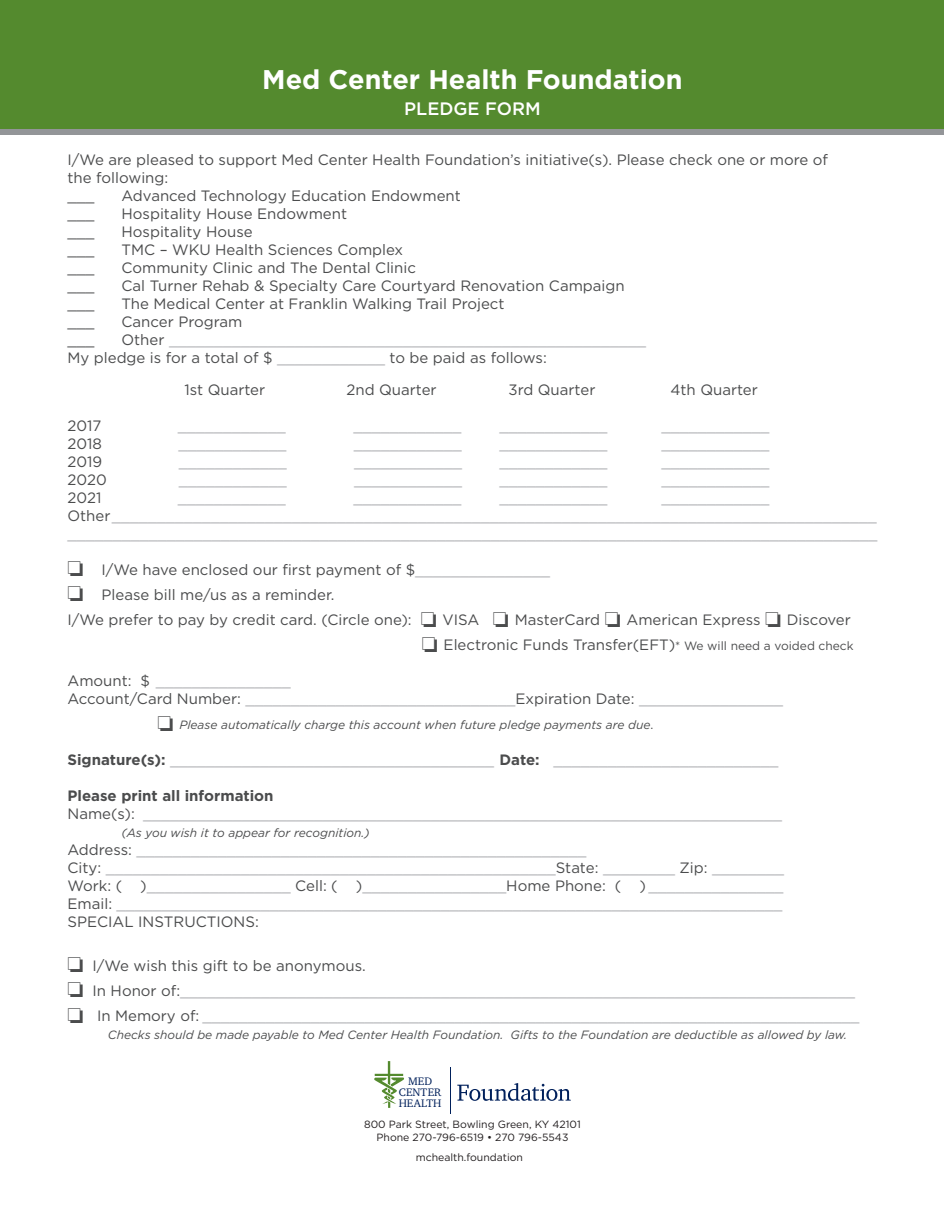
<style>
.page{position:relative;width:945px;height:1215px;background:#fff}
.page>*{position:absolute;margin:0;border:0;box-sizing:border-box;transform-origin:0 0}
.t1{font:700 27px "Gotham";color:#fff}
.t2{font:500 18px "Gotham";color:#fff}
.t3{font:15px/18px "Gotham";color:#a8a9ad}
.t4{font:15px/25.2px "Gotham";color:#4b4c4d;text-align:right}
.t5{font:700 15px "Gotham";color:#4b4c4d}
.t6{font:italic 12px "Gotham";color:#4b4c4d}
.t7{font:11.25px/11.1px "Charter ITC Std";color:#00205b;text-align:center}
.t8{font:10.5px "Gotham";color:#231f20}
.s1{color:#4b4c4d}
.s2{color:#a8a9ad}
.s3{font-size:12px}
.s4{font-style:normal}
.s5{font-weight:700;color:#4b4c4d}
</style>
<div class="page">
<div style="left:1px;top:1px;width:943px;height:134px;background:linear-gradient(to right,#939598,#939598)"></div>
<div style="left:1px;top:0;width:943px;height:128px;background:#548a2e"></div>
<svg style="left:374px;top:1061px;width:30px;height:47px"></svg>
<svg style="left:457px;top:1083px;width:114px;height:18px"></svg>
<hr style="left:450px;top:1068px;width:1px;height:46px;background:#00205b">
<p class="t1" style="left:262px;top:62px;width:422px">Med Center Health Foundation</p>
<p class="t2" style="left:404px;top:96px;width:138px">PLEDGE FORM</p>
<p class="t4" style="left:68px;top:147px;width:762px">I/We are pleased to support Med Center Health Foundation’s initiative(s). Please check one or more of</p>
<p class="t4" style="left:68px;top:165px;width:102px">the following:</p>
<p class="t4" style="left:68px;top:183px;width:28px">___</p>
<p class="t4" style="left:122px;top:183px;width:341px">Advanced Technology Education Endowment</p>
<p class="t4" style="left:68px;top:201px;width:28px">___</p>
<p class="t4" style="left:122px;top:201px;width:227px">Hospitality House Endowment</p>
<p class="t4" style="left:68px;top:219px;width:28px">___</p>
<p class="t4" style="left:122px;top:219px;width:133px">Hospitality House</p>
<p class="t4" style="left:68px;top:237px;width:28px">___</p>
<p class="t4" style="left:122px;top:237px;width:283px">TMC – WKU Health Sciences Complex</p>
<p class="t4" style="left:68px;top:255px;width:28px">___</p>
<p class="t4" style="left:122px;top:255px;width:296px">Community Clinic and The Dental Clinic</p>
<p class="t4" style="left:68px;top:273px;width:28px">___</p>
<p class="t4" style="left:122px;top:273px;width:505px">Cal Turner Rehab &amp; Specialty Care Courtyard Renovation Campaign</p>
<p class="t4" style="left:68px;top:291px;width:28px">___</p>
<p class="t4" style="left:122px;top:291px;width:385px">The Medical Center at Franklin Walking Trail Project</p>
<p class="t4" style="left:68px;top:309px;width:28px">___</p>
<p class="t4" style="left:122px;top:309px;width:122px">Cancer Program</p>
<p class="t3" style="left:122px;top:331px;width:526px"><span class="s1">Other</span> _____________________________________________________</p>
<p class="t4" style="left:68px;top:345px;width:481px">My pledge is for a total of $ <span class="s2">____________</span> to be paid as follows:</p>
<p class="t4" style="left:68px;top:327px;width:28px">___</p>
<p class="t4" style="left:184px;top:377px;width:82px">1st Quarter</p>
<p class="t4" style="left:346px;top:377px;width:92px">2nd Quarter</p>
<p class="t4" style="left:508px;top:377px;width:88px">3rd Quarter</p>
<p class="t4" style="left:670px;top:377px;width:89px">4th Quarter</p>
<p class="t4" style="left:68px;top:413px;width:35px">2017</p>
<p class="t3" style="left:178px;top:417px;width:110px">____________</p>
<p class="t3" style="left:353px;top:417px;width:110px">____________</p>
<p class="t3" style="left:499px;top:417px;width:109px">____________</p>
<p class="t3" style="left:661px;top:417px;width:109px">____________</p>
<p class="t4" style="left:68px;top:431px;width:36px">2018</p>
<p class="t3" style="left:178px;top:435px;width:110px">____________</p>
<p class="t3" style="left:354px;top:435px;width:110px">____________</p>
<p class="t3" style="left:499px;top:435px;width:109px">____________</p>
<p class="t3" style="left:661px;top:435px;width:109px">____________</p>
<p class="t4" style="left:68px;top:449px;width:36px">2019</p>
<p class="t3" style="left:179px;top:453px;width:110px">____________</p>
<p class="t3" style="left:354px;top:453px;width:110px">____________</p>
<p class="t3" style="left:499px;top:453px;width:109px">____________</p>
<p class="t3" style="left:661px;top:453px;width:109px">____________</p>
<p class="t4" style="left:68px;top:467px;width:41px">2020</p>
<p class="t3" style="left:179px;top:471px;width:110px">____________</p>
<p class="t3" style="left:354px;top:471px;width:110px">____________</p>
<p class="t3" style="left:500px;top:471px;width:109px">____________</p>
<p class="t3" style="left:661px;top:471px;width:109px">____________</p>
<p class="t4" style="left:68px;top:485px;width:35px">2021</p>
<p class="t3" style="left:68px;top:489px;width:811px;text-indent:594px">____________<br><span class="s1">Other</span>_____________________________________________________________________________________ __________________________________________________________________________________________</p>
<p class="t4" style="left:68px;top:556px;width:484px">❏ I/We have enclosed our first payment of $<span class="s2">_______________</span></p>
<p class="t4" style="left:68px;top:582px;width:268px">❏ Please bill me/us as a reminder.</p>
<p class="t4" style="left:68px;top:607px;width:788px">I/We prefer to pay by credit card. (Circle one): ❏ VISA ❏ MasterCard ❏ American Express ❏ Discover ❏ Electronic Funds Transfer(EFT)<span class="s3">* We will need a voided check</span></p>
<p class="t3" style="left:68px;top:672px;width:225px"><span class="s1">Amount: $</span> _______________</p>
<p class="t3" style="left:68px;top:690px;width:717px"><span class="s1">Account/Card Number:</span> ______________________________<span class="s1">Expiration Date:</span> ________________</p>
<p class="t6" style="left:157px;top:717px;width:497px">❏ Please automatically charge this account when future pledge payments are due<span class="s4">.</span></p>
<p class="t3" style="left:68px;top:751px;width:712px"><span class="s5">Signature(s):</span> ____________________________________ <span class="s5">Date:</span> _________________________</p>
<p class="t5" style="left:68px;top:786px;width:208px">Please print all information</p>
<p class="t3" style="left:68px;top:805px;width:716px"><span class="s1">Name(s):</span> _______________________________________________________________________</p>
<p class="t6" style="left:122px;top:825px;width:250px">(As you wish it to appear for recognition.)</p>
<p class="t3" style="left:68px;top:841px;width:521px"><span class="s1">Address:</span> __________________________________________________</p>
<p class="t3" style="left:68px;top:859px;width:718px"><span class="s1">City:</span> __________________________________________________<span class="s1">State:</span> ________ <span class="s1">Zip:</span> ________</p>
<p class="t3" style="left:68px;top:877px;width:718px"><span class="s1">Work: ( )</span>________________ <span class="s1">Cell: ( )</span>________________<span class="s1">Home Phone: ( )</span> _______________</p>
<p class="t3" style="left:68px;top:895px;width:717px"><span class="s1">Email:</span> __________________________________________________________________________</p>
<p class="t4" style="left:68px;top:909px;width:193px">SPECIAL INSTRUCTIONS:</p>
<p class="t4" style="left:68px;top:952px;width:300px">❏ I/We wish this gift to be anonymous.</p>
<p class="t3" style="left:68px;top:978px;width:793px;line-height:25.2px"><span class="s1">❏ In Honor of:</span>___________________________________________________________________________ <span class="s1">❏ In Memory of:</span> _________________________________________________________________________</p>
<p class="t6" style="left:108px;top:1027px;width:741px">Checks should be made payable to Med Center Health Foundation. Gifts to the Foundation are deductible as allowed by law.</p>
<p class="t3" style="left:178px;top:489px;width:110px">____________</p>
<p class="t3" style="left:353px;top:489px;width:110px">____________</p>
<p class="t3" style="left:499px;top:489px;width:109px">____________</p>
<p class="t7" style="left:399px;top:1075px;width:44px">MED<br>CENTER<br>HEALTH</p>
<p class="t8" style="left:364px;top:1118px;width:218px">800 Park Street, Bowling Green, KY 42101</p>
<p class="t8" style="left:377px;top:1131px;width:193px">Phone 270-796-6519 • 270 796-5543</p>
<p class="t8" style="left:416px;top:1150px;width:109px">mchealth.foundation</p>
</div>
